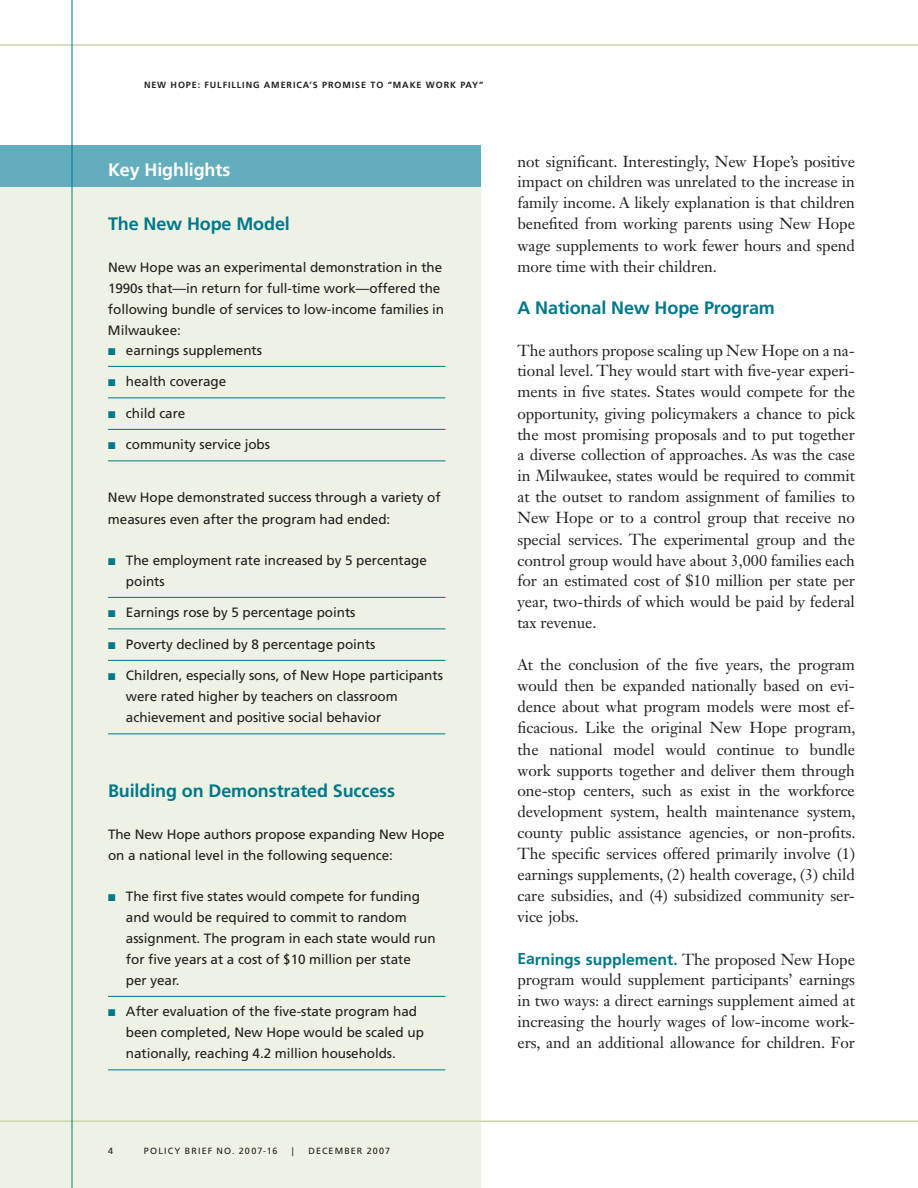
<style>
.page{position:relative;width:918px;height:1188px;background:#fff}
.page>*{position:absolute;margin:0;border:0;box-sizing:border-box;transform-origin:0 0}
.t1{font:700 18px "Frutiger LT Std";letter-spacing:-.005em;color:#00788b}
.t2{font:700 18px "Frutiger LT Std";color:#fff}
.t3{font:15.75px/21px "Janson Text LT Std";letter-spacing:-.005em;color:#231f20;text-align:justify}
.t4{font:700 15.75px "Frutiger LT Std";color:#00788b}
.t5{font:13.5px/21px "Frutiger LT Std";letter-spacing:-.005em;color:#231f20}
.t6{font:700 9px "Frutiger LT Std";letter-spacing:.1em;color:#231f20}
.t7{font:9px "Frutiger LT Std";letter-spacing:.125em;color:#231f20}
.s1{color:#00788b}
.s2{font-family:"Janson Text LT Std";font-weight:400;color:#231f20}
</style>
<div class="page">
<div style="left:0;top:146px;width:482px;height:1042px;background:#eef2e4"></div>
<div style="left:0;top:146px;width:482px;height:42px;background:#63aebd"></div>
<hr style="left:108px;top:366px;width:338px;height:1px;background:#00788b">
<hr style="left:108px;top:398px;width:338px;height:1px;background:#00788b">
<hr style="left:108px;top:429px;width:338px;height:1px;background:#00788b">
<hr style="left:108px;top:460px;width:338px;height:1px;background:#00788b">
<hr style="left:108px;top:597px;width:338px;height:1px;background:#00788b">
<hr style="left:108px;top:628px;width:338px;height:1px;background:#00788b">
<hr style="left:108px;top:660px;width:338px;height:1px;background:#00788b">
<hr style="left:108px;top:734px;width:338px;height:1px;background:#00788b">
<hr style="left:108px;top:996px;width:338px;height:1px;background:#00788b">
<hr style="left:108px;top:1070px;width:338px;height:1px;background:#00788b">
<hr style="left:0;top:1120px;width:918px;height:2px;background:#cad6a7">
<hr style="left:0;top:44px;width:918px;height:2px;background:#cad6a7">
<hr style="left:72px;top:0;width:1px;height:1188px;background:#00788b">
<p class="t6" style="left:144px;top:79px;width:341px">New Hope: Fulfilling America’s Promise to “Make Work Pay”</p>
<p class="t2" style="left:108px;top:159px;width:124px">Key H ighlights</p>
<p class="t1" style="left:108px;top:213px;width:183px">The New Hope Model</p>
<p class="t5" style="left:108px;top:256px;width:338px">New Hope was an experimental demonstration in the 1990s that—in return for full-time work—offered the following bundle of services to low-income families in Milwaukee:</p>
<p class="t5" style="left:108px;top:340px;width:155px"><span class="s1">■</span> earnings supplements</p>
<p class="t5" style="left:108px;top:371px;width:120px"><span class="s1">■</span> health coverage</p>
<p class="t5" style="left:108px;top:403px;width:79px"><span class="s1">■</span> child care</p>
<p class="t5" style="left:108px;top:434px;width:164px"><span class="s1">■</span> community service jobs</p>
<p class="t5" style="left:108px;top:487px;width:334px">New Hope demonstrated success through a variety of measures even after the program had ended:</p>
<p class="t5" style="left:126px;top:550px;width:302px;text-indent:-18px"><span class="s1">■</span> The employment rate increased by 5 percentage points</p>
<p class="t5" style="left:108px;top:602px;width:249px"><span class="s1">■</span> Earnings rose by 5 percentage points</p>
<p class="t5" style="left:108px;top:634px;width:269px"><span class="s1">■</span> Poverty declined by 8 percentage points</p>
<p class="t5" style="left:126px;top:665px;width:318px;text-indent:-18px"><span class="s1">■</span> Children, especially sons, of New Hope participants were rated higher by teachers on classroom achievement and positive social behavior</p>
<p class="t1" style="left:108px;top:780px;width:289px">Building on Demonstrated Success</p>
<p class="t5" style="left:108px;top:823px;width:338px">The New Hope authors propose expanding New Hope on a national level in the following sequence:</p>
<p class="t5" style="left:126px;top:886px;width:311px;text-indent:-18px"><span class="s1">■</span> The first five states would compete for funding and would be required to commit to random assignment. The program in each state would run for five years at a cost of $10 million per state<br>per year.</p>
<p class="t5" style="left:126px;top:1001px;width:299px;text-indent:-18px"><span class="s1">■</span> After evaluation of the five-state program had been completed, New Hope would be scaled up nationally, reaching 4.2 million households.</p>
<p class="t3" style="left:518px;top:150px;width:339px">not significant. Interestingly, New Hope’s positive impact on children was unrelated to the increase in family income. A likely explanation is that children benefited from working parents using New Hope wage supplements to work fewer hours and spend more time with their children.</p>
<p class="t1" style="left:518px;top:297px;width:259px">A National New Hope Program</p>
<p class="t3" style="left:517px;top:339px;width:339px">The authors propose scaling up New Hope on a na&shy;tional level. They would start with five-year experi&shy;ments in five states. States would compete for the opportunity, giving policymakers a chance to pick the most promising proposals and to put together a diverse collection of approaches. As was the case in Milwaukee, states would be required to commit at the outset to random assignment of families to New Hope or to a control group that receive no special services. The experimental group and the control group would have about 3,000 families each for an estimated cost of $10 million per state per year, two-thirds of which would be paid by federal tax revenue.</p>
<p class="t3" style="left:517px;top:654px;width:340px">At the conclusion of the five years, the program would then be expanded nationally based on evi&shy;dence about what program models were most ef&shy;ficacious. Like the original New Hope program, the national model would continue to bundle work supports together and deliver them through one-stop centers, such as exist in the workforce development system, health maintenance system, county public assistance agencies, or non-profits.<br>The specific services offered primarily involve (1) earnings supplements, (2) health coverage, (3) child care subsidies, and (4) subsidized community ser&shy;vice jobs.</p>
<p class="t4" style="left:517px;top:950px;width:339px">Earnings supplement. <span class="s2">The proposed New Hope</span></p>
<p class="t3" style="left:517px;top:969px;width:339px">program would supplement participants’ earnings in two ways: a direct earnings supplement aimed at increasing the hourly wages of low-income work&shy;ers, and an additional allowance for children. For</p>
<p class="t7" style="left:144px;top:1145px;width:135px">POLICY bri ef NO. 2007-16</p>
<p class="t7" style="left:292px;top:1145px;width:3px">|</p>
<p class="t7" style="left:308px;top:1145px;width:43px">DECEMBER2</p>
<p class="t7" style="left:373px;top:1145px;width:19px">007</p>
</div>
